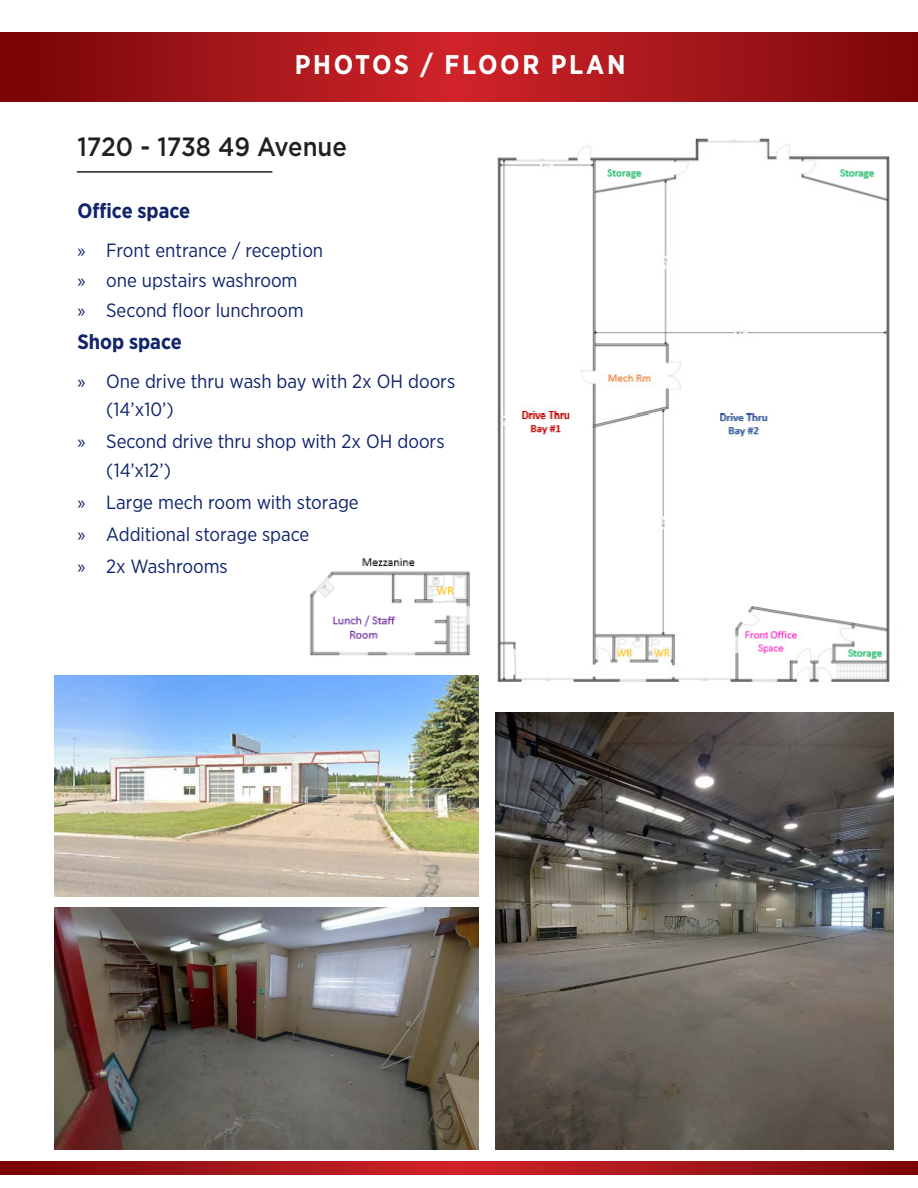
<style>
.page{position:relative;width:918px;height:1188px;background:#fff}
.page>*{position:absolute;margin:0;border:0;box-sizing:border-box;transform-origin:0 0}
.t1{font:700 27px "Gotham Narrow";letter-spacing:.1em;color:#fff}
.t2{font:500 26.4px "Gotham";color:#231f20;scale:.91 1}
.t3{font:700 20.7px "Gotham Narrow";color:#10246b}
.t4{font:19.2px/28.8px "Gotham Narrow";color:#10246b}
.s1{font-family:"Myriad Pro"}
</style>
<div class="page">
<svg style="left:0;top:32px;width:918px;height:70px;background:#a31519"></svg>
<img style="left:495px;top:713px;width:398px;height:436px">
<img style="left:54px;top:675px;width:425px;height:221px">
<svg style="left:0;top:1162px;width:917px;height:12px;background:#a41519"></svg>
<svg style="left:917px;top:1162px;width:1px;height:12px"></svg>
<hr style="left:77px;top:171px;width:195px;height:2px;background:#231f20">
<img style="left:497px;top:138px;width:393px;height:544px">
<img style="left:309px;top:558px;width:161px;height:98px">
<img style="left:54px;top:907px;width:425px;height:242px">
<p class="t1" style="left:295px;top:48px;width:332px">PHOTOS / FLOOR PLAN</p>
<p class="t2" style="left:77px;top:129px;width:298px">1720 - 1738 49 Avenue</p>
<p class="t3" style="left:77px;top:198px;width:114px">Office space</p>
<p class="t4" style="left:77px;top:235px;width:247px"><span class="s1">»</span> Front entrance / reception</p>
<p class="t4" style="left:77px;top:265px;width:222px"><span class="s1">»</span> one upstairs washroom</p>
<p class="t4" style="left:77px;top:296px;width:228px"><span class="s1">»</span> Second floor lunchroom</p>
<p class="t3" style="left:77px;top:329px;width:106px">Shop space</p>
<p class="t4" style="left:106px;top:366px;width:351px;text-indent:-29px"><span class="s1">»</span> One drive thru wash bay with 2x OH doors (14’x10’)</p>
<p class="t4" style="left:106px;top:427px;width:340px;text-indent:-29px"><span class="s1">»</span> Second drive thru shop with 2x OH doors (14’x12’)</p>
<p class="t4" style="left:77px;top:488px;width:283px"><span class="s1">»</span> Large mech room with storage</p>
<p class="t4" style="left:77px;top:519px;width:233px"><span class="s1">»</span> Additional storage space</p>
<p class="t4" style="left:77px;top:551px;width:152px"><span class="s1">»</span> 2x Washrooms</p>
</div>
